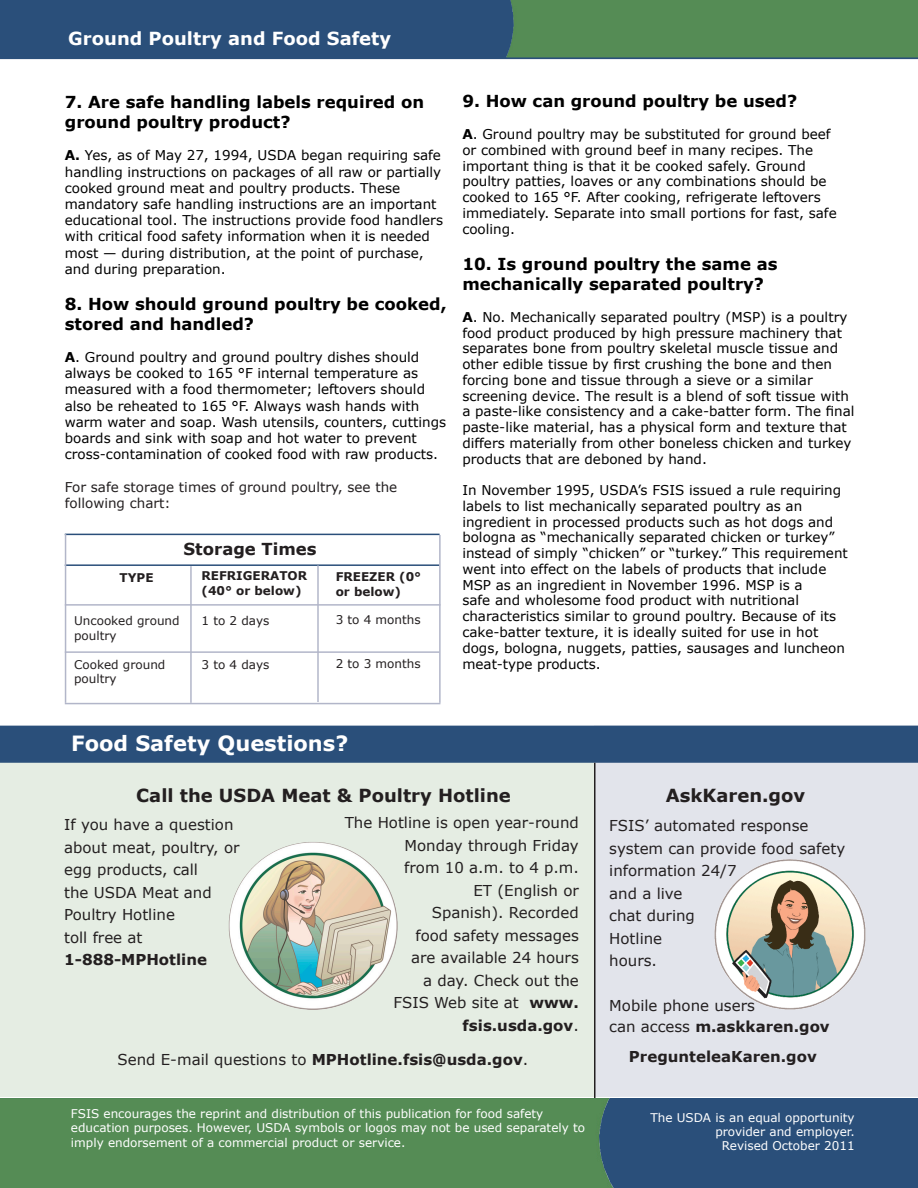
<style>
.page{position:relative;width:918px;height:1188px;background:#fff}
.page>*{position:absolute;margin:0;border:0;box-sizing:border-box;transform-origin:0 0}
.t1{font:700 21px "Verdana";color:#fff}
.t2{font:700 18px "Verdana";color:#231f20}
.t3{font:700 18px "Verdana";color:#fff}
.t4{font:700 16.5px/19.8px "Verdana";color:#000}
.t5{font:700 16.5px "Verdana";color:#231f20}
.t6{font:15px/22.5px "Verdana";color:#231f20;text-align:right}
.t7{font:700 15px/22.5px "Verdana";color:#231f20;text-align:right}
.t8{font:13.5px/15.8px "Verdana";color:#000}
.t9{font:13.5px/16.2px "Verdana";color:#231f20}
.t10{font:12px/14.4px "Verdana";color:#fff}
.t11{font:12px/14.4px "Verdana";color:#231f20}
.t12{font:700 12px/14.4px "Verdana";color:#231f20}
.s1{font-weight:700}
.s2{font-weight:400}
</style>
<div class="page">
<svg style="left:0;top:763px;width:594px;height:334px;background:#e1e9de"></svg>
<div style="left:596px;top:763px;width:322px;height:334px;background:#e2e4eb"></div>
<div style="left:0;top:726px;width:918px;height:37px;background:#2a4f7a"></div>
<hr style="left:594px;top:763px;width:2px;height:338px;background:#231f20">
<div style="left:0;top:0;width:918px;height:59px;background:#2a4f7a"></div>
<div style="left:506px;top:0;width:412px;height:57px;background:#558c55"></div>
<div style="left:613px;top:1098px;width:305px;height:90px;background:#2a4f7a"></div>
<div style="left:0;top:1098px;width:613px;height:90px;background:#558c55"></div>
<img style="left:235px;top:842px;width:73px;height:52px">
<hr style="left:65px;top:564px;width:375px;height:2px;background:#2a4f7a">
<hr style="left:65px;top:534px;width:375px;height:1px;background:#2a4f7a">
<hr style="left:65px;top:604px;width:375px;height:2px;background:#b2b6c9">
<hr style="left:65px;top:651px;width:375px;height:2px;background:#b2b6c9">
<hr style="left:317px;top:565px;width:2px;height:137px;background:#b2b6c9">
<hr style="left:190px;top:566px;width:2px;height:137px;background:#b2b6c9">
<hr style="left:439px;top:535px;width:2px;height:168px;background:#b2b6c9">
<hr style="left:65px;top:534px;width:1px;height:169px;background:#b2b6c9">
<hr style="left:65px;top:703px;width:375px;height:1px;background:#b2b6c9">
<img style="left:715px;top:860px;width:150px;height:150px">
<p class="t3" style="left:68px;top:27px;width:324px">Ground Poultry and Food Safety</p>
<p class="t4" style="left:65px;top:92px;width:361px">7. Are safe handling labels required on ground poultry product?</p>
<p class="t8" style="left:65px;top:147px;width:380px;line-height:16.2px"><span class="s1">A.</span> Yes, as of May 27, 1994, USDA began requiring safe handling instructions on packages of all raw or partially cooked ground meat and poultry products. These mandatory safe handling instructions are an important educational tool. The instructions provide food handlers with critical food safety information when it is needed most — during distribution, at the point of purchase, and during preparation.</p>
<p class="t4" style="left:65px;top:293px;width:383px">8. How should ground poultry be cooked, stored and handled?</p>
<p class="t8" style="left:65px;top:348px;width:383px;line-height:16.2px"><span class="s1">A</span>. Ground poultry and ground poultry dishes should always be cooked to 165 °F internal temperature as measured with a food thermometer; leftovers should also be reheated to 165 °F. Always wash hands with warm water and soap. Wash utensils, counters, cuttings boards and sink with soap and hot water to prevent cross-contamination of cooked food with raw products.</p>
<p class="t9" style="left:65px;top:478px;width:334px">For safe storage times of ground poultry, see the following chart:</p>
<p class="t5" style="left:184px;top:538px;width:135px">Storage Times</p>
<p class="t12" style="left:202px;top:568px;width:107px">REFRIGERATOR (40° or below)</p>
<p class="t11" style="left:202px;top:613px;width:69px">1 to 2 days</p>
<p class="t11" style="left:202px;top:657px;width:69px">3 to 4 days</p>
<p class="t12" style="left:120px;top:570px;width:36px">TYPE</p>
<p class="t11" style="left:74px;top:613px;width:107px">Uncooked ground poultry</p>
<p class="t11" style="left:74px;top:657px;width:93px">Cooked ground poultry</p>
<p class="t12" style="left:336px;top:569px;width:87px">FREEZER (0° or below)</p>
<p class="t11" style="left:336px;top:613px;width:87px">3 to 4 months</p>
<p class="t11" style="left:336px;top:656px;width:87px">2 to 3 months</p>
<p class="t4" style="left:462px;top:91px;width:336px">9. How can ground poultry be used?</p>
<p class="t8" style="left:462px;top:126px;width:376px"><span class="s1">A</span>. Ground poultry may be substituted for ground beef or combined with ground beef in many recipes. The important thing is that it be cooked safely. Ground poultry patties, loaves or any combinations should be cooked to 165 °F. After cooking, refrigerate leftovers immediately. Separate into small portions for fast, safe cooling.</p>
<p class="t4" style="left:462px;top:254px;width:317px">10. Is ground poultry the same as mechanically separated poultry?</p>
<p class="t8" style="left:462px;top:309px;width:394px"><span class="s1">A</span>. No. Mechanically separated poultry (MSP) is a poultry food product produced by high pressure machinery that separates bone from poultry skeletal muscle tissue and other edible tissue by first crushing the bone and then forcing bone and tissue through a sieve or a similar screening device. The result is a blend of soft tissue with a paste-like consistency and a cake-batter form. The final paste-like material, has a physical form and texture that differs materially from other boneless chicken and turkey products that are deboned by hand.</p>
<p class="t8" style="left:462px;top:482px;width:387px">In November 1995, USDA’s FSIS issued a rule requiring labels to list mechanically separated poultry as an ingredient in processed products such as hot dogs and bologna as “mechanically separated chicken or turkey” instead of simply “chicken” or “turkey.” This requirement went into effect on the labels of products that include MSP as an ingredient in November 1996. MSP is a<br>safe and wholesome food product with nutritional characteristics similar to ground poultry. Because of its cake-batter texture, it is ideally suited for use in hot dogs, bologna, nuggets, patties, sausages and luncheon meat-type products.</p>
<p class="t1" style="left:71px;top:730px;width:279px">Food Safety Questions?</p>
<p class="t2" style="left:136px;top:784px;width:376px">Call the USDA Meat &amp; Poultry Hotline</p>
<p class="t6" style="left:345px;top:811px;width:236px">The Hotline is open year-round<br>Monday through Friday<br>from 10 a.m. to 4 p.m.<br>ET (English or</p>
<p class="t6" style="left:411px;top:901px;width:169px">Spanish). Recorded food safety messages are available 24 hours a day. Check out the</p>
<p class="t7" style="left:393px;top:991px;width:187px"><span class="s2">FSIS Web site at</span> www. fsis.usda.gov<span class="s2">.</span></p>
<p class="t7" style="left:117px;top:1048px;width:412px"><span class="s2">Send E-mail questions to</span> MPHotline.fsis@usda.gov<span class="s2">.</span></p>
<p class="t6" style="left:64px;top:813px;width:171px">If you have a question</p>
<p class="t6" style="left:64px;top:835px;width:177px;text-align:left">about meat, poultry, or egg products, call<br>the USDA Meat and<br>Poultry Hotline</p>
<p class="t6" style="left:64px;top:925px;width:80px">toll free at</p>
<p class="t7" style="left:64px;top:948px;width:144px">1-888-MPHotline</p>
<p class="t10" style="left:71px;top:1106px;width:516px">FSIS encourages the reprint and distribution of this publication for food safety education purposes. However, USDA symbols or logos may not be used separately to imply endorsement of a commercial product or service.</p>
<p class="t2" style="left:666px;top:784px;width:141px">AskKaren.gov</p>
<p class="t6" style="left:609px;top:814px;width:201px">FSIS’ automated response</p>
<p class="t6" style="left:609px;top:837px;width:237px">system can provide food safety</p>
<p class="t6" style="left:609px;top:859px;width:129px">information 24/7</p>
<p class="t6" style="left:609px;top:882px;width:75px">and a live</p>
<p class="t6" style="left:609px;top:904px;width:87px">chat during</p>
<p class="t6" style="left:609px;top:927px;width:54px">Hotline</p>
<p class="t6" style="left:609px;top:949px;width:49px">hours.</p>
<p class="t6" style="left:609px;top:994px;width:147px">Mobile phone users</p>
<p class="t7" style="left:609px;top:1015px;width:222px"><span class="s2">can access</span> m.askkaren.gov</p>
<p class="t7" style="left:629px;top:1045px;width:189px">PregunteleaKaren.gov</p>
<p class="t10" style="left:650px;top:1110px;width:206px">The USDA is an equal opportunity</p>
<p class="t10" style="left:715px;top:1124px;width:141px">provider and employer.</p>
<p class="t10" style="left:722px;top:1138px;width:134px">Revised October 2011</p>
</div>
